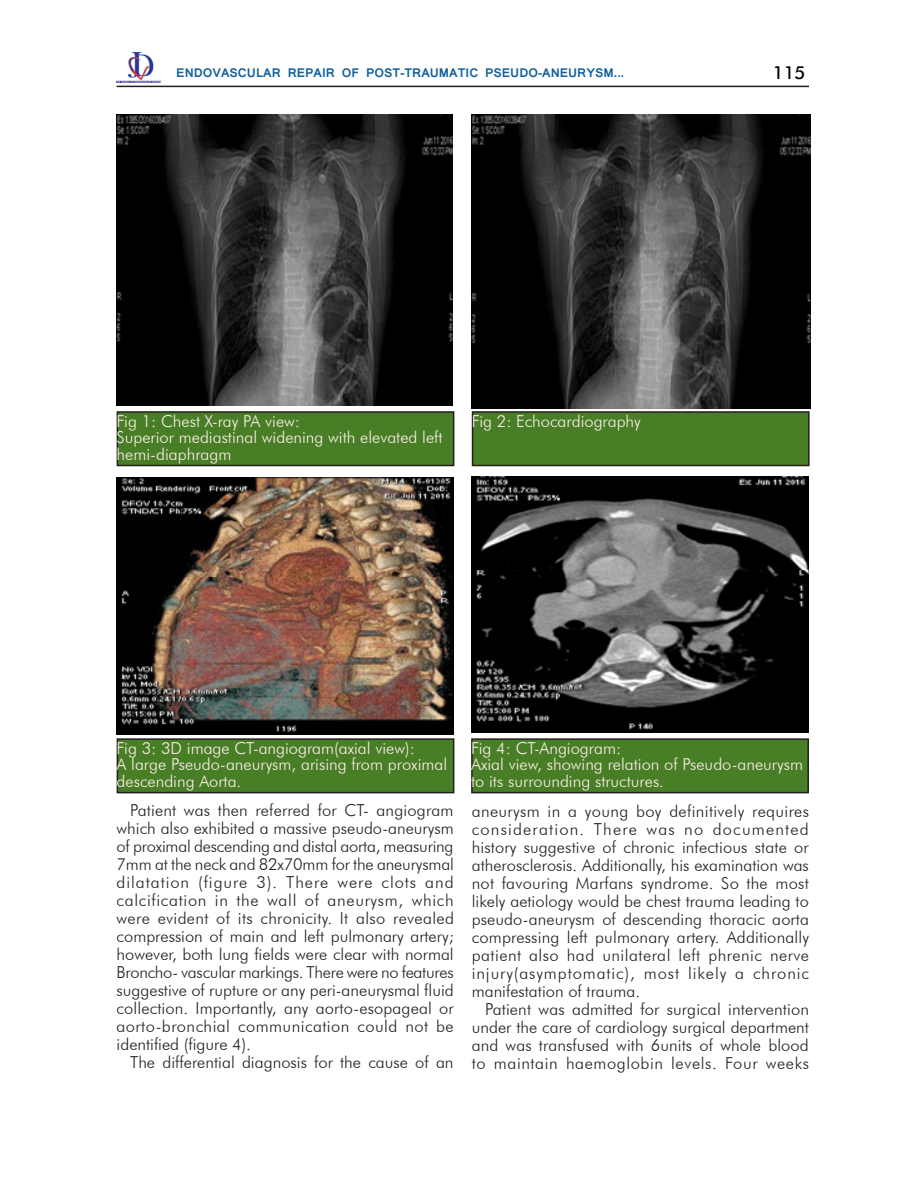
<style>
.page{position:relative;width:918px;height:1188px;background:#fff}
.page>*{position:absolute;margin:0;border:0;box-sizing:border-box;transform-origin:0 0}
._8__Footer{font:500 18px "Futura BT";color:#050000}
._10__Table_and_Fig_c{font:300 16.5px/18px "Futura BT";letter-spacing:.025em;color:#231f20;text-align:justify}
._10__Table_and_Fig_c-2{font:300 16.5px/16.5px "Futura BT";color:#ffedeb}
._10__Table_and_Fig_c-3{font:300 16.5px "Futura BT";color:#231f20}
._1__Headline{font:700 13.5px "Latha";color:#13619d}
</style>
<div class="page">
<hr style="left:117px;top:86px;width:692px;height:1px;background:#231f20">
<img style="left:117px;top:52px;width:44px;height:30px">
<img style="left:117px;top:115px;width:335px;height:291px">
<img style="left:472px;top:115px;width:338px;height:293px">
<img style="left:117px;top:478px;width:337px;height:257px">
<img style="left:472px;top:476px;width:337px;height:257px">
<div style="left:117px;top:412px;width:337px;height:54px;background:#487f26"></div>
<div style="left:117px;top:411px;width:337px;height:55px;border:2px solid #231f20"></div>
<div style="left:473px;top:412px;width:336px;height:54px;background:#487f26"></div>
<div style="left:472px;top:411px;width:338px;height:55px;border:2px solid #231f20"></div>
<div style="left:117px;top:739px;width:337px;height:54px;background:#487f26"></div>
<div style="left:117px;top:738px;width:337px;height:55px;border:2px solid #231f20"></div>
<div style="left:472px;top:739px;width:336px;height:54px;background:#487f26"></div>
<div style="left:471px;top:738px;width:338px;height:55px;border:2px solid #231f20"></div>
<p class="_1__Headline" style="left:176px;top:62px;width:449px">ENDOVASCULAR REPAIR OF POST-TRAUMATIC PSEUDO-ANEURYSM...</p>
<p class="_10__Table_and_Fig_c-2" style="left:117px;top:413px;width:185px">Fig 1: Chest X-ray PA view:</p>
<p class="_10__Table_and_Fig_c-2" style="left:117px;top:429px;width:328px">Superior mediastinal widening with elevated left hemi-diaphragm</p>
<p class="_10__Table_and_Fig_c-2" style="left:472px;top:413px;width:171px">Fig 2: Echocardiography</p>
<p class="_8__Footer" style="left:773px;top:61px;width:34px">115</p>
<p class="_10__Table_and_Fig_c-2" style="left:117px;top:740px;width:300px">Fig 3: 3D image CT-angiogram(axial view):</p>
<p class="_10__Table_and_Fig_c-2" style="left:117px;top:756px;width:332px">A large Pseudo-aneurysm, arising from proximal descending Aorta.</p>
<p class="_10__Table_and_Fig_c" style="left:117px;top:801px;width:339px;text-indent:14px">Patient was then referred for CT- angiogram which also exhibited a massive pseudo-aneurysm of proximal descending and distal aorta, measuring 7mm at the neck and 82x70mm for the aneurysmal dilatation (figure 3). There were clots and calcification in the wall of aneurysm, which were evident of its chronicity. It also revealed compression of main and left pulmonary artery; however, both lung fields were clear with normal Broncho- vascular markings. There were no features suggestive of rupture or any peri-aneurysmal fluid collection. Importantly, any aorto-esopageal or aorto-bronchial communication could not be identified (figure 4).</p>
<p class="_10__Table_and_Fig_c-3" style="left:130px;top:1052px;width:325px">The differential diagnosis for the cause of an</p>
<p class="_10__Table_and_Fig_c-2" style="left:471px;top:740px;width:152px">Fig 4: CT-Angiogram:</p>
<p class="_10__Table_and_Fig_c-2" style="left:471px;top:756px;width:333px">Axial view, showing relation of Pseudo-aneurysm to its surrounding structures.</p>
<p class="_10__Table_and_Fig_c" style="left:472px;top:802px;width:339px">aneurysm in a young boy definitively requires consideration. There was no documented history suggestive of chronic infectious state or atherosclerosis. Additionally, his examination was not favouring Marfans syndrome. So the most likely aetiology would be chest trauma leading to pseudo-aneurysm of descending thoracic aorta compressing left pulmonary artery. Additionally patient also had unilateral left phrenic nerve injury(asymptomatic), most likely a chronic manifestation of trauma.</p>
<p class="_10__Table_and_Fig_c" style="left:472px;top:1000px;width:339px;text-indent:14px">Patient was admitted for surgical intervention under the care of cardiology surgical department and was transfused with 6units of whole blood to maintain haemoglobin levels. Four weeks</p>
</div>
